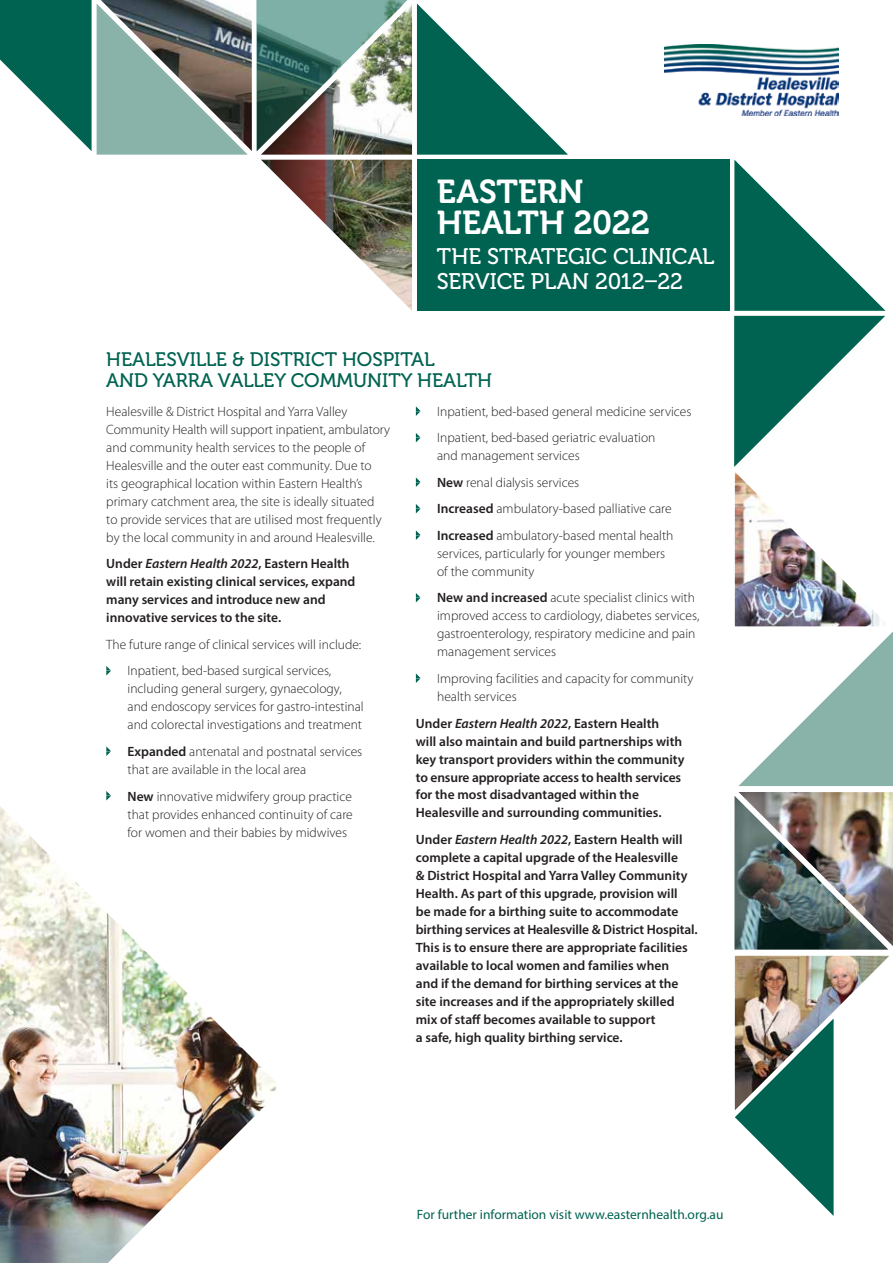
<style>
.page{position:relative;width:893px;height:1263px;background:#fff}
.page>*{position:absolute;margin:0;border:0;box-sizing:border-box;transform-origin:0 0}
.t1{font:33px/30.5px "Museo 700";letter-spacing:-.005em;color:#fff}
.t2{font:22.5px/25.7px "Museo 500";letter-spacing:-.01em;color:#fff}
.t3{font:19.5px/21px "Museo 500";color:#006351}
.t4{font:300 13.5px/18px "Myriad Pro";color:#231f20}
.t5{font:600 13.5px/18px "Myriad Pro";color:#231f20}
.t6{font:13.5px "Myriad Pro";color:#006351}
.s1{font-style:italic}
.s2{font-weight:600}
</style>
<div class="page">
<div style="left:417px;top:160px;width:312px;height:151px;background:#006351"></div>
<img style="left:248px;top:19px;width:164px;height:292px">
<svg style="left:734px;top:160px;width:151px;height:307px"></svg>
<svg style="left:0;top:0;width:248px;height:155px"></svg>
<svg style="left:106px;top:666px;width:5px;height:9px"></svg>
<svg style="left:106px;top:746px;width:5px;height:10px"></svg>
<svg style="left:106px;top:791px;width:5px;height:9px"></svg>
<svg style="left:416px;top:406px;width:4px;height:10px"></svg>
<svg style="left:416px;top:433px;width:4px;height:9px"></svg>
<svg style="left:416px;top:477px;width:4px;height:10px"></svg>
<svg style="left:416px;top:504px;width:4px;height:9px"></svg>
<svg style="left:416px;top:530px;width:4px;height:10px"></svg>
<svg style="left:416px;top:593px;width:4px;height:9px"></svg>
<svg style="left:416px;top:673px;width:4px;height:10px"></svg>
<svg style="left:738px;top:631px;width:155px;height:155px"></svg>
<svg style="left:256px;top:0;width:312px;height:155px"></svg>
<img style="left:664px;top:45px;width:175px;height:70px">
<svg style="left:735px;top:1110px;width:99px;height:106px"></svg>
<img style="left:738px;top:792px;width:155px;height:154px">
<img style="left:735px;top:472px;width:145px;height:154px">
<img style="left:735px;top:956px;width:154px;height:154px">
<img style="left:0;top:806px;width:277px;height:457px">
<img style="left:734px;top:796px;width:154px;height:153px">
<h1 class="t1" style="left:437px;top:177px;width:215px">EASTERN health 2022</h1>
<h2 class="t2" style="left:437px;top:243px;width:77px">THE STRATE</h2>
<h2 class="t2" style="left:437px;top:243px;width:279px;text-indent:131px">GIC CLINICAL<br>SERVICE PLAN 2012–22</h2>
<h3 class="t3" style="left:106px;top:349px;width:330px">HEALESVILLE &amp; DISTRICT HOSPITAL<br>AN D YARRA</h3>
<h3 class="t3" style="left:218px;top:370px;width:262px">VALLEY COMMUNITY HEALTH</h3>
<p class="t4" style="left:106px;top:402px;width:285px">Healesville &amp; District Hospital and Yarra Valley Community Health will support inpatient, ambulatory and community health services to the people of Healesville and the outer east community. Due to<br>its geographical location within Eastern Health’s primary catchment area, the site is ideally situated<br>to provide services that are utilised most frequently by the local community in and around Healesville.</p>
<p class="t5" style="left:106px;top:554px;width:251px">Under <span class="s1">Eastern Health 2022</span>, Eastern Health will retain existing clinical services, expand many services and introduce new and innovative services to the site.</p>
<p class="t4" style="left:128px;top:631px;width:235px;line-height:26.5px;text-indent:-21px">The future range of clinical services will include:<br>Inpatient, bed-based surgical services,</p>
<p class="t4" style="left:128px;top:680px;width:238px">including general surgery, gynaecology, and endoscopy services for gastro-intestinal and colorectal investigations and treatment</p>
<p class="t4" style="left:128px;top:742px;width:236px"><span class="s2">Expanded</span> antenatal and postnatal services that are available in the local area</p>
<p class="t4" style="left:128px;top:787px;width:227px;text-align:justify"><span class="s2">New</span> innovative midwifery group practice that provides enhanced continuity of care for women and their babies by midwives</p>
<p class="t4" style="left:437px;top:398px;width:256px;line-height:26.5px">Inpatient, bed-based general medicine services<br>Inpatient, bed-based geriatric evaluation</p>
<p class="t4" style="left:437px;top:442px;width:238px;line-height:26.5px">and management services<br><span class="s2">New</span> renal dialysis services<br><span class="s2">Increased</span> ambulatory-based palliative care <span class="s2">Increased</span> ambulatory-based mental health</p>
<p class="t4" style="left:437px;top:544px;width:229px">services, particularly for younger members of the community</p>
<p class="t4" style="left:437px;top:589px;width:264px"><span class="s2">New and increased</span> acute specialist clinics with improved access to cardiology, diabetes services, gastroenterology, respiratory medicine and pain management services</p>
<p class="t4" style="left:437px;top:669px;width:258px">Improving facilities and capacity for community health services</p>
<p class="t5" style="left:416px;top:714px;width:270px">Under <span class="s1">Eastern Health 2022</span>, Eastern Health<br>will also maintain and build partnerships with key transport providers within the community to ensure appropriate access to health services for the most disadvantaged within the Healesville and surrounding communities.</p>
<p class="t5" style="left:416px;top:830px;width:283px">Under <span class="s1">Eastern Health 2022</span>, Eastern Health will complete a capital upgrade of the Healesville<br>&amp; District Hospital and Yarra Valley Community Health. As part of this upgrade, provision will<br>be made for a birthing suite to accommodate birthing services at Healesville &amp; District Hospital.<br>This is to ensure there are appropriate facilities available to local women and families when<br>and if the demand for birthing services at the site increases and if the appropriately skilled mix of staff becomes available to support<br>a safe, high quality birthing service.</p>
<p class="t6" style="left:417px;top:1206px;width:308px">For further information visit www.easternhealth.org.au</p>
</div>
